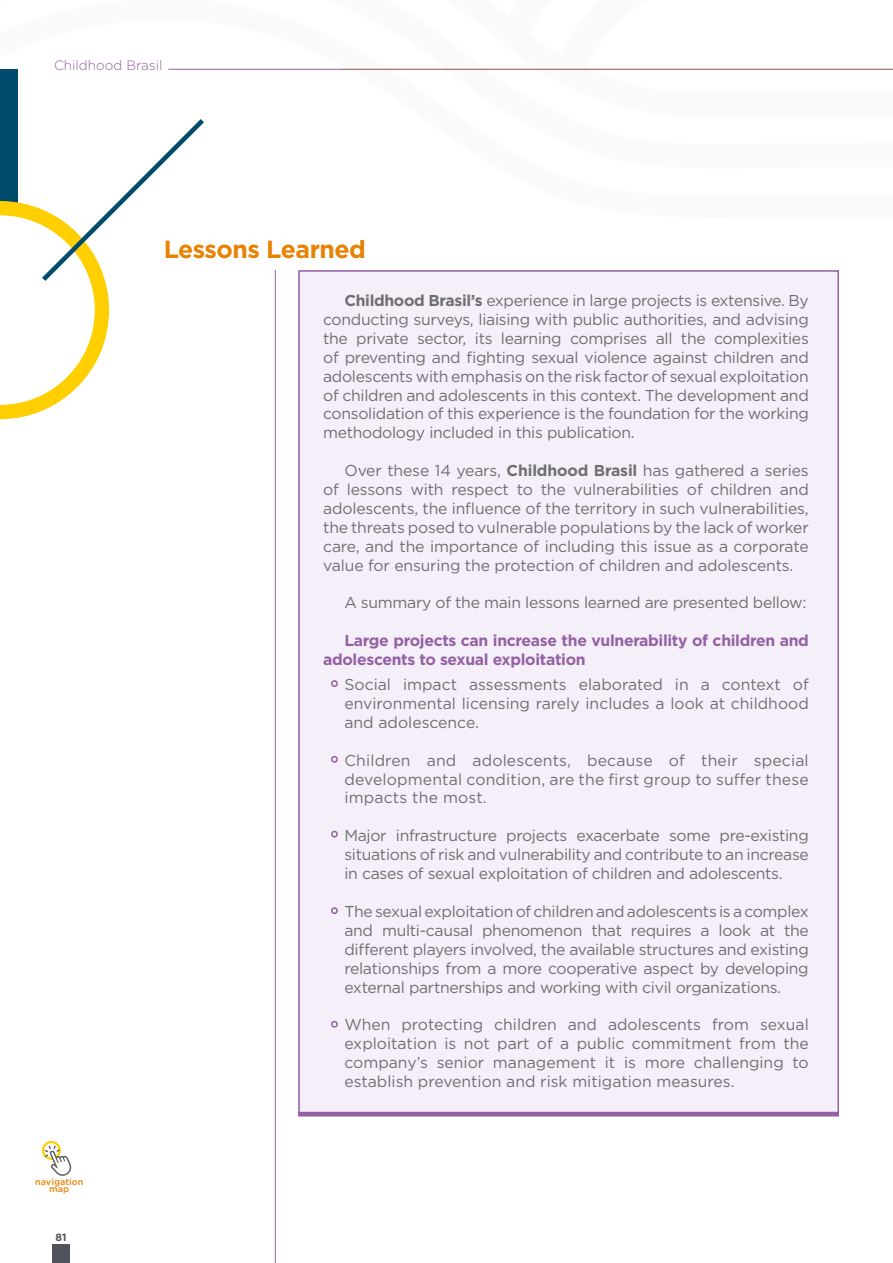
<style>
.page{position:relative;width:893px;height:1263px;background:#fff}
.page>*{position:absolute;margin:0;border:0;box-sizing:border-box;transform-origin:0 0}
.t1{font:700 24.75px "Gotham";letter-spacing:-.02em;color:#e88203}
.t2{font:15.75px/18.9px "Gotham";letter-spacing:-.02em;color:#706f6f;text-align:justify}
.t3{font:700 15.75px/18.9px "Gotham";letter-spacing:-.02em;color:#9460a4}
.t4{font:300 13.5px "Gotham";color:#9460a4}
.t5{font:700 10.5px "Gotham";color:#50535a}
.t6{font:500 9px/7.5px "Gotham";letter-spacing:.01em;color:#e88203;text-align:center}
.s1{font-weight:700}
</style>
<div class="page">
<div style="left:0;top:70px;width:18px;height:145px;background:#004b6c"></div>
<svg style="left:0;top:119px;width:204px;height:300px"></svg>
<hr style="left:168px;top:69px;width:725px;height:1px;background:#9460a4">
<hr style="left:275px;top:270px;width:1px;height:993px;background:#9460a4">
<div style="left:298px;top:270px;width:541px;height:846px;background:#f4eff8"></div>
<hr style="left:298px;top:1112px;width:541px;height:4px;background:#9460a4">
<div style="left:331px;top:680px;width:7px;height:7px;border:2px solid #9460a4;border-radius:50%"></div>
<div style="left:331px;top:756px;width:7px;height:7px;border:2px solid #9460a4;border-radius:50%"></div>
<div style="left:331px;top:831px;width:7px;height:6px;border:2px solid #9460a4;border-radius:50%"></div>
<div style="left:331px;top:907px;width:7px;height:7px;border:2px solid #9460a4;border-radius:50%"></div>
<div style="left:331px;top:1021px;width:7px;height:6px;border:2px solid #9460a4;border-radius:50%"></div>
<div style="left:52px;top:1244px;width:18px;height:19px;background:#50535a"></div>
<div style="left:42px;top:1141px;width:19px;height:19px;border:2px solid #ffcf00;border-radius:50%"></div>
<svg style="left:45px;top:1145px;width:26px;height:31px"></svg>
<p class="t4" style="left:54px;top:57px;width:110px">Childhood Brasil</p>
<p class="t6" style="left:35px;top:1178px;width:50px">navigation map</p>
<p class="t5" style="left:56px;top:1230px;width:13px">81</p>
<h1 class="t1" style="left:164px;top:233px;width:204px">Lessons Learned</h1>
<p class="t2" style="left:323px;top:291px;width:487px;text-indent:21px"><span class="s1">Childhood Brasil’s</span> experience in large projects is extensive. By conducting surveys, liaising with public authorities, and advising the private sector, its learning comprises all the complexities of preventing and fighting sexual violence against children and adolescents with emphasis on the risk factor of sexual exploitation of children and adolescents in this context. The development and consolidation of this experience is the foundation for the working methodology included in this publication.</p>
<p class="t2" style="left:323px;top:461px;width:487px;text-indent:21px">Over these 14 years, <span class="s1">Childhood Brasil</span> has gathered a series of lessons with respect to the vulnerabilities of children and adolescents, the influence of the territory in such vulnerabilities, the threats posed to vulnerable populations by the lack of worker care, and the importance of including this issue as a corporate value for ensuring the protection of children and adolescents.</p>
<p class="t2" style="left:344px;top:593px;width:463px">A summary of the main lessons learned are presented bellow:</p>
<p class="t3" style="left:323px;top:631px;width:487px;text-indent:21px">Large projects can increase the vulnerability of children and adolescents to sexual exploitation</p>
<p class="t2" style="left:344px;top:675px;width:466px">Social impact assessments elaborated in a context of environmental licensing rarely includes a look at childhood and adolescence.</p>
<p class="t2" style="left:344px;top:750px;width:466px">Children and adolescents, because of their special developmental condition, are the first group to suffer these impacts the most.</p>
<p class="t2" style="left:344px;top:826px;width:466px">Major infrastructure projects exacerbate some pre-existing situations of risk and vulnerability and contribute to an increase in cases of sexual exploitation of children and adolescents.</p>
<p class="t2" style="left:344px;top:901px;width:466px">The sexual exploitation of children and adolescents is a complex and multi-causal phenomenon that requires a look at the different players involved, the available structures and existing relationships from a more cooperative aspect by developing external partnerships and working with civil organizations.</p>
<p class="t2" style="left:344px;top:1015px;width:466px">When protecting children and adolescents from sexual exploitation is not part of a public commitment from the company’s senior management it is more challenging to establish prevention and risk mitigation measures.</p>
</div>
